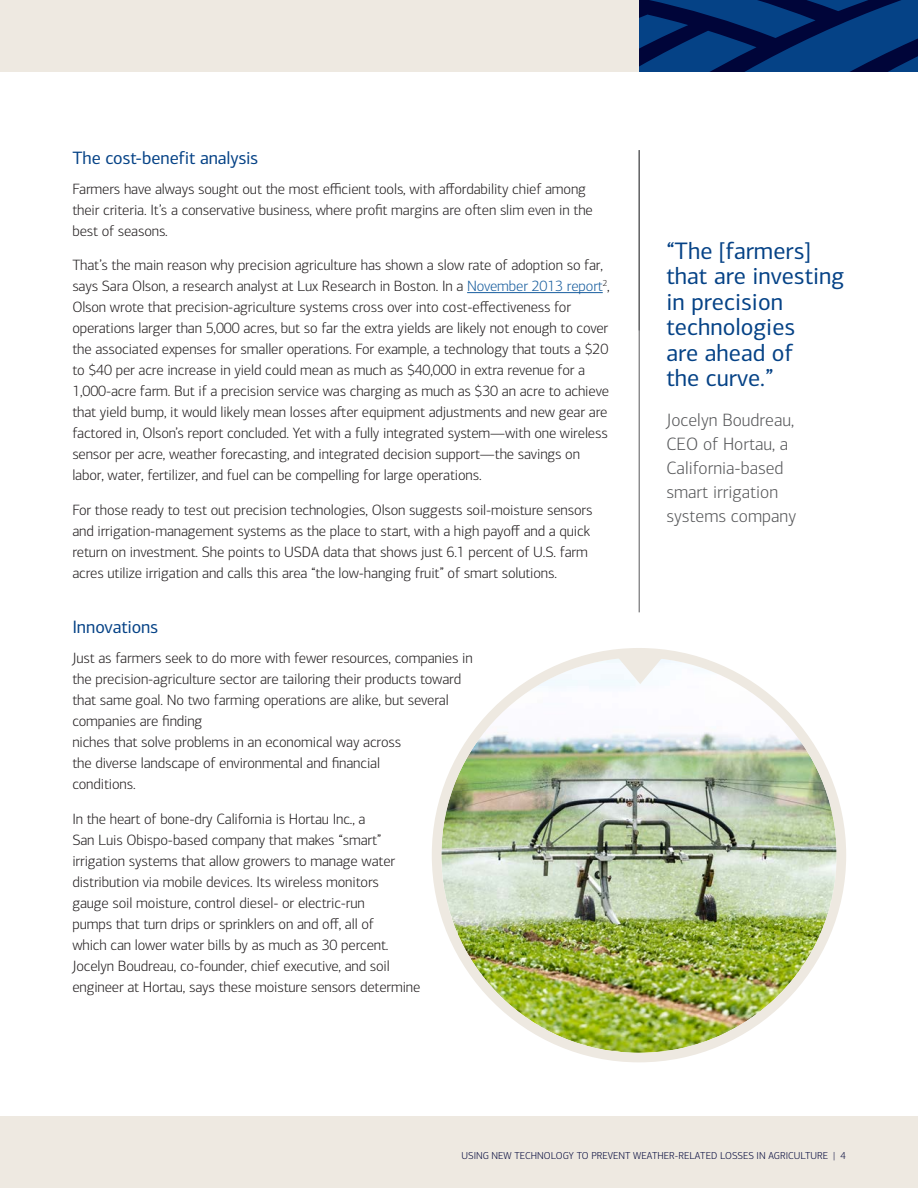
<style>
.page{position:relative;width:918px;height:1188px;background:#fff}
.page>*{position:absolute;margin:0;border:0;box-sizing:border-box;transform-origin:0 0}
.Subhead_01{font:24px/25.5px "Connections";color:#054286}
.Subhead_01-2{font:300 18px/24px "Connections";color:#57585a}
.Subhead_01-3{font:18px "Connections";letter-spacing:-.01em;color:#054286}
.Body_01{font:300 15px/21px "Connections";letter-spacing:-.01em;color:#231f20}
.Folio_01{font:300 10.05px "Connections";color:#000539}
.s1{color:#175d9e}
</style>
<div class="page">
<hr style="left:467px;top:292px;width:136px;height:1px;background:#175d9e">
<div style="left:0;top:0;width:895px;height:72px;background:#eee9e1"></div>
<svg style="left:639px;top:0;width:279px;height:72px;background:#032c6a"></svg>
<div style="left:0;top:1116px;width:918px;height:72px;background:#eee9e1"></div>
<hr style="left:639px;top:150px;width:1px;height:462px;background:#57585a">
<img style="left:441px;top:658px;width:396px;height:395px;border-radius:198px">
<div style="left:432px;top:648px;width:414px;height:414px;border:10px solid #eee9e1;border-radius:50%"></div>
<svg style="left:616px;top:655px;width:49px;height:29px"></svg>
<p class="Subhead_01-3" style="left:72px;top:147px;width:187px">The cost-benefit analysis</p>
<p class="Body_01" style="left:72px;top:178px;width:522px">Farmers have always sought out the most efficient tools, with affordability chief among their criteria. It’s a conservative business, where profit margins are often slim even in the best of seasons.</p>
<p class="Body_01" style="left:72px;top:255px;width:539px">That’s the main reason why precision agriculture has shown a slow rate of adoption so far, says Sara Olson, a research analyst at Lux Research in Boston. In a <span class="s1">November 2013 report</span><sup>2</sup>, Olson wrote that precision-agriculture systems cross over into cost-effectiveness for operations larger than 5,000 acres, but so far the extra yields are likely not enough to cover the associated expenses for smaller operations. For example, a technology that touts a $20 to $40 per acre increase in yield could mean as much as $40,000 in extra revenue for a 1,000-acre farm. But if a precision service was charging as much as $30 an acre to achieve that yield bump, it would likely mean losses after equipment adjustments and new gear are factored in, Olson’s report concluded. Yet with a fully integrated system—with one wireless sensor per acre, weather forecasting, and integrated decision support—the savings on labor, water, fertilizer, and fuel can be compelling for large operations.</p>
<p class="Body_01" style="left:72px;top:499px;width:522px">For those ready to test out precision technologies, Olson suggests soil-moisture sensors and irrigation-management systems as the place to start, with a high payoff and a quick return on investment. She points to USDA data that shows just 6.1 percent of U.S. farm acres utilize irrigation and calls this area “the low-hanging fruit” of smart solutions.</p>
<p class="Subhead_01-3" style="left:72px;top:616px;width:87px">Innovations</p>
<p class="Body_01" style="left:72px;top:648px;width:402px">Just as farmers seek to do more with fewer resources, companies in the precision-agriculture sector are tailoring their products toward that same goal. No two farming operations are alike, but several companies are finding<br>niches that solve problems in an economical way across<br>the diverse landscape of environmental and financial<br>conditions.</p>
<p class="Body_01" style="left:72px;top:808px;width:350px">In the heart of bone-dry California is Hortau Inc., a<br>San Luis Obispo-based company that makes “smart” irrigation systems that allow growers to manage water distribution via mobile devices. Its wireless monitors<br>gauge soil moisture, control diesel- or electric-run<br>pumps that turn drips or sprinklers on and off, all of<br>which can lower water bills by as much as 30 percent.<br>Jocelyn Boudreau, co-founder, chief executive, and soil engineer at Hortau, says these moisture sensors determine</p>
<p class="Subhead_01" style="left:666px;top:238px;width:180px">“The [farmers] that are investing in precision technologies<br>are ahead of<br>the curve.”</p>
<p class="Subhead_01-2" style="left:666px;top:408px;width:131px">Jocelyn Boudreau,<br>CEO of Hortau, a<br>California-based smart irrigation systems company</p>
<p class="Folio_01" style="left:462px;top:1150px;width:386px">USING NEW TECHNOLOGY TO PREVENT WEATHER-RELATED LOSSES IN AGRICULTURE | 4</p>
</div>
